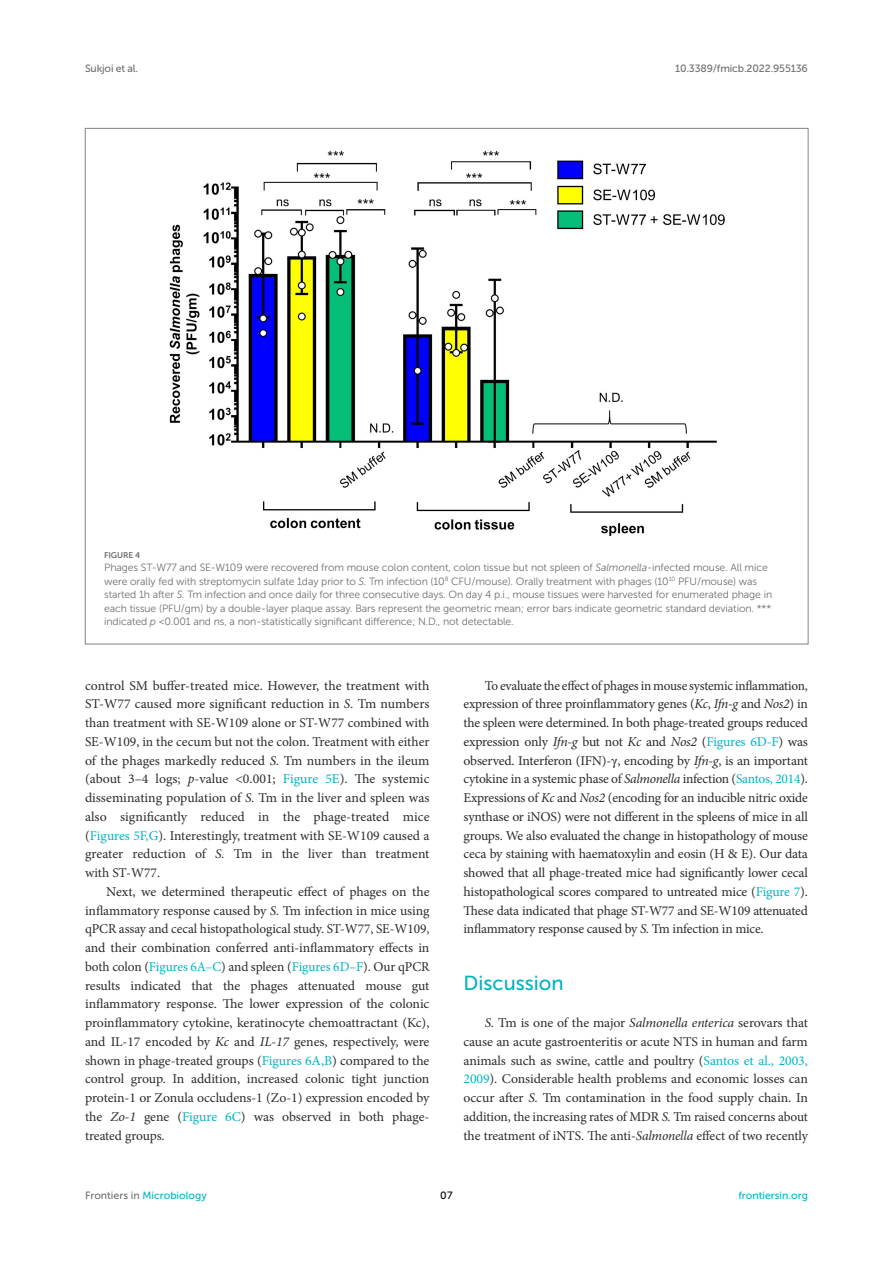
<style>
.page{position:relative;width:893px;height:1263px;background:#fff}
.page>*{position:absolute;margin:0;border:0;box-sizing:border-box;transform-origin:0 0}
.HEAD_1{font:20.25px "Museo Sans 500";color:#00b4c4}
.TEXT{font:13.5px/18.8px "Minion Pro";letter-spacing:-.015em;color:#2b2b2a;text-align:justify}
.TEXT_FLUSH{font:13.5px/18.8px "Minion Pro";letter-spacing:-.005em;color:#2b2b2a;text-align:justify}
.FIG_LEG{font:10.5px/13.5px "Museo Sans 300";letter-spacing:-.01em;color:#706f70}
.t1{font:10.5px "Museo Sans 500";color:#00b4c4}
.t2{font:10.5px "Museo Sans 500";letter-spacing:-.015em;color:#706f70}
.t3{font:10.5px "Museo Sans 500";color:#000}
.FIG_HD{font:8.25px "Museo Sans 700";letter-spacing:-.01em;color:#706f70}
.s1{font-style:italic}
.s2{color:#00b4c4}
.s3{font-family:"STIX General"}
.s4{color:#706f70}
</style>
<div class="page">
<img style="left:169px;top:151px;width:556px;height:386px">
<p class="t2" style="left:85px;top:63px;width:55px">Sukjoi et al.</p>
<p class="t2" style="left:675px;top:63px;width:134px">10.3389/fmicb.2022.955136</p>
<p class="FIG_HD" style="left:104px;top:550px;width:37px">FIGURE 4</p>
<p class="FIG_LEG" style="left:104px;top:561px;width:670px">Phages ST-W77 and SE-W109 were recovered from mouse colon content, colon tissue but not spleen of <span class="s1">Salmonella</span>-infected mouse. All mice were orally fed with streptomycin sulfate 1 day prior to <span class="s1">S.</span> Tm infection (10<sup>8</sup> CFU/mouse). Orally treatment with phages (10<sup>10</sup> PFU/mouse) was started 1 h after <span class="s1">S.</span> Tm infection and once daily for three consecutive days. On day 4 p.i., mouse tissues were harvested for enumerated phage in each tissue (PFU/gm) by a double-layer plaque assay. Bars represent the geometric mean; error bars indicate geometric standard deviation. *** indicated <span class="s1">p</span> &lt; 0.001 and ns, a non-statistically significant difference; N.D., not detectable.</p>
<p class="TEXT_FLUSH" style="left:85px;top:676px;width:346px">control SM buffer-treated mice. However, the treatment with ST-W77 caused more significant reduction in <span class="s1">S.</span> Tm numbers than treatment with SE-W109 alone or ST-W77 combined with SE-W109, in the cecum but not the colon. Treatment with either of the phages markedly reduced <span class="s1">S.</span> Tm numbers in the ileum (about 3–4 logs; <span class="s1">p</span>-value &lt;0.001; <span class="s2">Figure 5E</span>). The systemic disseminating population of <span class="s1">S.</span> Tm in the liver and spleen was also significantly reduced in the phage-treated mice (<span class="s2">Figures 5F,G</span>). Interestingly, treatment with SE-W109 caused a greater reduction of <span class="s1">S.</span> Tm in the liver than treatment with ST-W77.</p>
<p class="TEXT" style="left:85px;top:882px;width:346px;text-indent:21px">Next, we determined therapeutic effect of phages on the inflammatory response caused by <span class="s1">S.</span> Tm infection in mice using qPCR assay and cecal histopathological study. ST-W77, SE-W109, and their combination conferred anti-inflammatory effects in both colon (<span class="s2">Figures 6A–C</span>) and spleen (<span class="s2">Figures 6D–F</span>). Our qPCR results indicated that the phages attenuated mouse gut inflammatory response. The lower expression of the colonic proinflammatory cytokine, keratinocyte chemoattractant (Kc), and IL-17 encoded by <span class="s1">Kc</span> and <span class="s1">IL-17</span> genes, respectively, were shown in phage-treated groups (<span class="s2">Figures 6A,B</span>) compared to the control group. In addition, increased colonic tight junction protein-1 or Zonula occludens-1 (Zo-1) expression encoded by the <span class="s1">Zo-1</span> gene (<span class="s2">Figure 6C</span>) was observed in both phage&shy;treated groups.</p>
<p class="TEXT" style="left:463px;top:676px;width:346px;text-indent:21px">To evaluate the effect of phages in mouse systemic inflammation, expression of three proinflammatory genes (<span class="s1">Kc</span>, <span class="s1">Ifn-g</span> and <span class="s1">Nos2</span>) in the spleen were determined. In both phage-treated groups reduced expression only <span class="s1">Ifn-g</span> but not <span class="s1">Kc</span> and <span class="s1">Nos2</span> (<span class="s2">Figures 6D-F</span>) was observed. Interferon (IFN)-<span class="s3">γ</span>, encoding by <span class="s1">Ifn-g</span>, is an important cytokine in a systemic phase of <span class="s1">Salmonella</span> infection (<span class="s2">Santos, 2014</span>).<br>Expressions of <span class="s1">Kc</span> and <span class="s1">Nos2</span> (encoding for an inducible nitric oxide synthase or iNOS) were not different in the spleens of mice in all groups. We also evaluated the change in histopathology of mouse ceca by staining with haematoxylin and eosin (H &amp; E). Our data showed that all phage-treated mice had significantly lower cecal histopathological scores compared to untreated mice (<span class="s2">Figure 7</span>).<br>These data indicated that phage ST-W77 and SE-W109 attenuated inflammatory response caused by <span class="s1">S.</span> Tm infection in mice.</p>
<p class="HEAD_1" style="left:463px;top:971px;width:102px">Discussion</p>
<p class="TEXT_FLUSH" style="left:463px;top:1013px;width:346px;text-indent:21px"><span class="s1">S.</span> Tm is one of the major <span class="s1">Salmonella enterica</span> serovars that cause an acute gastroenteritis or acute NTS in human and farm animals such as swine, cattle and poultry (<span class="s2">Santos et al., 2003, 2009</span>). Considerable health problems and economic losses can occur after <span class="s1">S.</span> Tm contamination in the food supply chain. In addition, the increasing rates of MDR <span class="s1">S.</span> Tm raised concerns about the treatment of iNTS. The anti-<span class="s1">Salmonella</span> effect of two recently</p>
<p class="t1" style="left:85px;top:1190px;width:123px"><span class="s4">Frontiers in</span> Microbiology</p>
<p class="t3" style="left:440px;top:1190px;width:14px">07</p>
<p class="t1" style="left:738px;top:1190px;width:71px">frontiersin.org</p>
</div>
